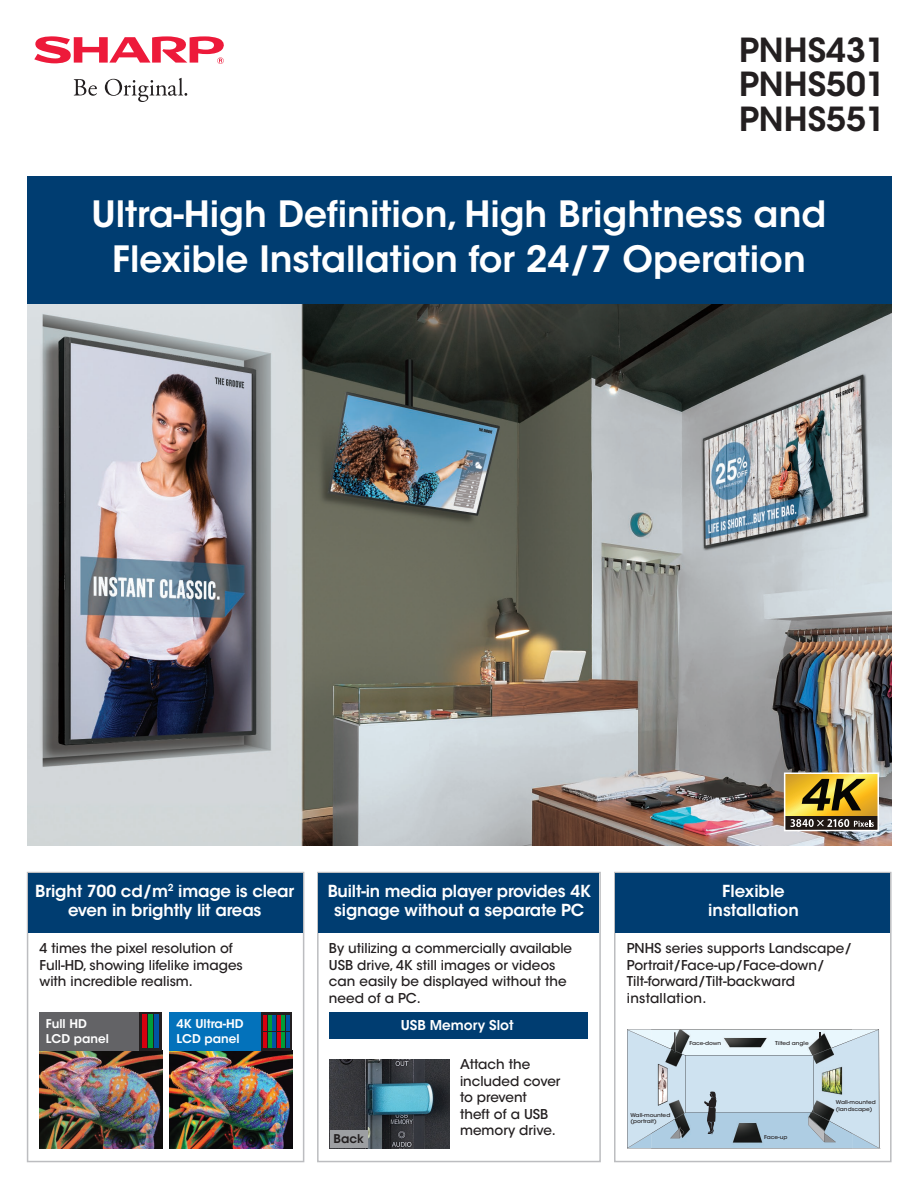
<style>
.page{position:relative;width:918px;height:1188px;background:#fff}
.page>*{position:absolute;margin:0;border:0;box-sizing:border-box;transform-origin:0 0}
.t1{font:600 36px/45px "ITC Avant Garde Std";color:#fff;text-align:center}
.t2{font:600 33px "ITC Avant Garde Std";color:#231f20}
.H1_White{font:600 16.5px/19.5px "ITC Avant Garde Std";letter-spacing:-.01em;color:#fff;text-align:center}
.Body_Copy{font:500 13.5px/16.5px "ITC Avant Garde Std";color:#231f20}
.H1_White-2{font:600 13.5px "ITC Avant Garde Std";color:#fff}
.H1_White-3{font:600 12px "ITC Avant Garde Std";color:#fff}
.Body_Copy-2{font:600 12px "ITC Avant Garde Std";color:#231f20}
.t3{font:500 5.25px/6.3px "ITC Avant Garde Std";color:#231f20;scale:1.1 1}
</style>
<div class="page">
<img style="left:27px;top:304px;width:865px;height:542px">
<div style="left:785px;top:816px;width:93px;height:15px;background:#201814"></div>
<svg style="left:787px;top:775px;width:89px;height:41px;background:#eec031"></svg>
<svg style="left:802px;top:779px;width:64px;height:31px;background:#867121"></svg>
<svg style="left:790px;top:819px;width:84px;height:8px"></svg>
<div style="left:784px;top:772px;width:95px;height:59px;border:2px solid #fff"></div>
<svg style="left:74px;top:79px;width:23px;height:17px"></svg>
<svg style="left:105px;top:78px;width:82px;height:24px"></svg>
<svg style="left:34px;top:36px;width:190px;height:28px"></svg>
<div style="left:27px;top:176px;width:865px;height:128px;background:#003d71"></div>
<div style="left:317px;top:872px;width:284px;height:290px;border:2px solid #bcbdc0"></div>
<div style="left:27px;top:872px;width:277px;height:290px;border:2px solid #bcbdc0"></div>
<div style="left:614px;top:872px;width:278px;height:290px;border:2px solid #bcbdc0"></div>
<div style="left:330px;top:1012px;width:258px;height:27px;background:#003d71"></div>
<img style="left:330px;top:1059px;width:119px;height:89px">
<div style="left:330px;top:1130px;width:38px;height:18px;background:#9d9fa2"></div>
<svg style="left:627px;top:1029px;width:252px;height:119px;background:#b8cad6"></svg>
<div style="left:28px;top:873px;width:275px;height:60px;background:#003d71"></div>
<div style="left:319px;top:873px;width:280px;height:60px;background:#003d71"></div>
<div style="left:616px;top:873px;width:274px;height:60px;background:#003d71"></div>
<img style="left:39px;top:1051px;width:123px;height:97px">
<img style="left:169px;top:1051px;width:123px;height:97px">
<div style="left:39px;top:1012px;width:123px;height:39px;background:#636366"></div>
<div style="left:140px;top:1012px;width:22px;height:39px;background:#231f20"></div>
<hr style="left:143px;top:1014px;width:4px;height:34px;background:#d6000f">
<div style="left:148px;top:1014px;width:5px;height:34px;background:#009e38"></div>
<div style="left:154px;top:1014px;width:5px;height:34px;background:#0054a3"></div>
<div style="left:169px;top:1012px;width:123px;height:39px;background:#0372bb"></div>
<svg style="left:261px;top:1012px;width:31px;height:39px"></svg>
<hr style="left:277px;top:1033px;width:4px;height:15px;background:#d6000f">
<hr style="left:282px;top:1033px;width:3px;height:15px;background:#009e38">
<hr style="left:286px;top:1033px;width:4px;height:15px;background:#0054a3">
<hr style="left:277px;top:1015px;width:4px;height:15px;background:#d6000f">
<hr style="left:282px;top:1015px;width:3px;height:15px;background:#009e38">
<hr style="left:286px;top:1015px;width:4px;height:15px;background:#0054a3">
<hr style="left:264px;top:1015px;width:3px;height:15px;background:#d6000f">
<hr style="left:268px;top:1015px;width:4px;height:15px;background:#009e38">
<hr style="left:272px;top:1015px;width:4px;height:15px;background:#0054a3">
<hr style="left:264px;top:1033px;width:3px;height:15px;background:#d6000f">
<hr style="left:268px;top:1033px;width:4px;height:15px;background:#009e38">
<hr style="left:272px;top:1033px;width:4px;height:15px;background:#0054a3">
<p class="t2" style="left:739px;top:29px;width:148px">PNHS431</p>
<p class="t2" style="left:739px;top:63px;width:148px">PNHS501</p>
<p class="t2" style="left:739px;top:98px;width:148px">PNHS551</p>
<p class="t1" style="left:91px;top:192px;width:737px">Ultra-High Def inition, High Brightness and<br>Flexible Installation for 24/7 Operation</p>
<p class="H1_White" style="left:35px;top:881px;width:261px">Bright 700 cd/m<sup>2</sup> image is clear even in brightly lit areas</p>
<p class="H1_White" style="left:328px;top:881px;width:265px">Built-in media player provides 4K signage without a separate PC</p>
<p class="H1_White" style="left:708px;top:881px;width:92px">Flexible installation</p>
<p class="Body_Copy" style="left:39px;top:940px;width:205px">4 times the pixel resolution of<br>Full-HD, showing lifelike images with incredible realism.</p>
<p class="Body_Copy" style="left:329px;top:940px;width:245px">By utilizing a commercially available<br>USB drive, 4K still images or videos can easily be displayed without the need of a PC.</p>
<p class="Body_Copy" style="left:627px;top:940px;width:227px">PNHS series supports Landscape/<br>Portrait/Face-up/Face-down/<br>Tilt-forward/Tilt-backward installation.</p>
<p class="H1_White-3" style="left:46px;top:1016px;width:42px">Full HD</p>
<p class="H1_White-3" style="left:46px;top:1031px;width:64px">LCD panel</p>
<p class="H1_White-3" style="left:177px;top:1016px;width:69px">4K Ultra-HD</p>
<p class="H1_White-3" style="left:177px;top:1031px;width:64px">LCD panel</p>
<p class="Body_Copy-2" style="left:334px;top:1131px;width:32px">Back</p>
<p class="H1_White-2" style="left:401px;top:1016px;width:114px">USB Memory Slot</p>
<p class="Body_Copy" style="left:460px;top:1056px;width:102px">Attach the included cover to prevent<br>theft of a USB memory drive.</p>
<p class="t3" style="left:689px;top:1040px;width:31px">Face-down</p>
<p class="t3" style="left:775px;top:1040px;width:32px">Tilted angle</p>
<p class="t3" style="left:631px;top:1112px;width:38px">Wall-mounted (portrait)</p>
<p class="t3" style="left:764px;top:1134px;width:23px">Face-up</p>
<p class="t3" style="left:836px;top:1099px;width:38px">Wall-mounted (landscape)</p>
</div>
